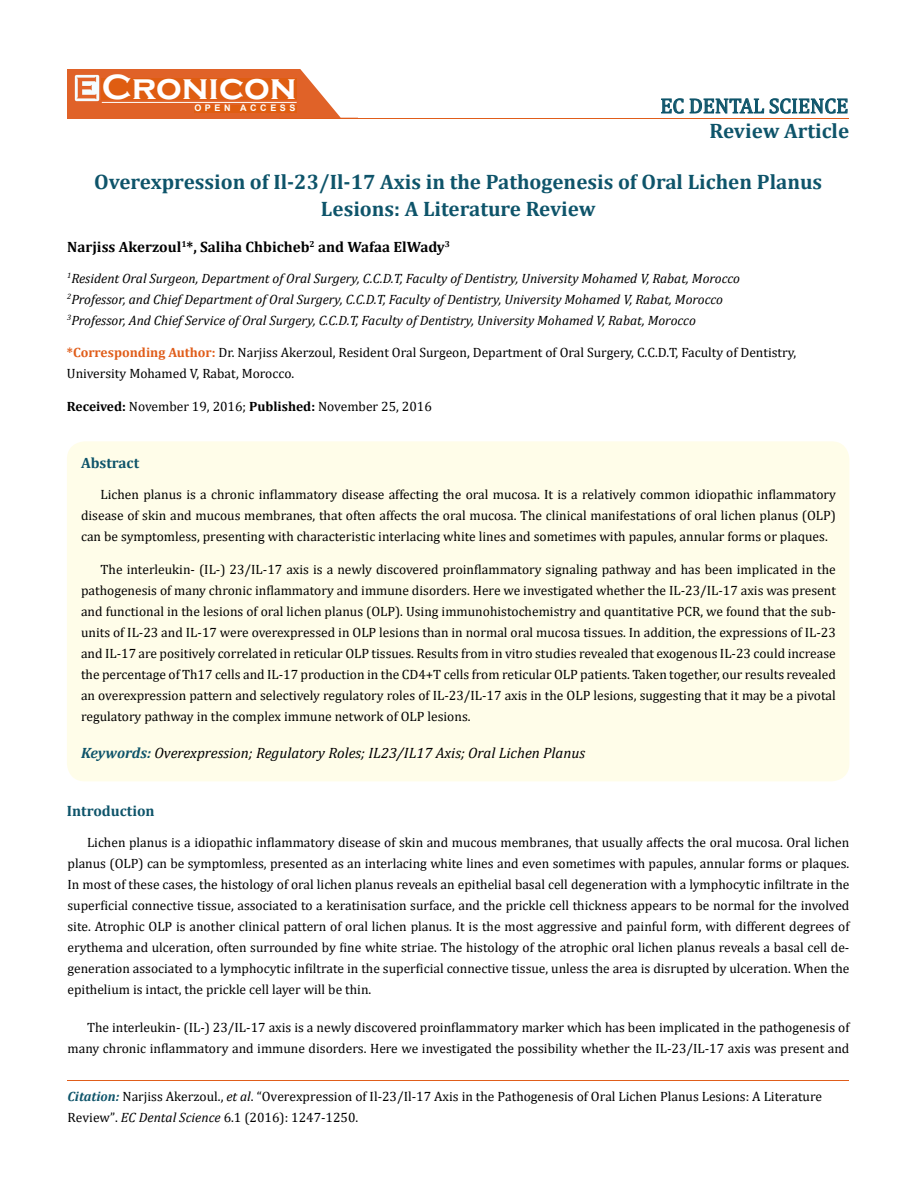
<style>
.page{position:relative;width:917px;height:1190px;background:#fff}
.page>*{position:absolute;margin:0;border:0;box-sizing:border-box;transform-origin:0 0}
.t1{font:700 36px "Copperplate Gothic";color:#fff}
.t2{font:700 21px/27px "Cambria";color:#0e546a;text-align:center}
.t3{font:21px "Cambria";color:#0e546a}
.t4{font:italic 15px "Cambria";color:#000}
.t5{font:700 15px "Cambria";color:#000}
.t6{font:700 15px "Cambria";color:#0e546a}
.t7{font:13.5px/21px "Cambria";color:#000;text-align:justify}
.t8{font:italic 13.5px/21px "Cambria";color:#000}
.t9{font:700 9px "Arial";letter-spacing:.4em;color:#fff}
.s1{font-weight:700;color:#e05d1a}
.s2{font-weight:700}
.s3{font-weight:700;color:#0e546a}
.s4{font-weight:700;font-style:italic;color:#0e546a}
.s5{font-style:italic}
</style>
<div class="page">
<div style="left:67px;top:70px;width:290px;height:49px;background:#e06228"></div>
<svg style="left:300px;top:69px;width:58px;height:49px"></svg>
<img style="left:75px;top:75px;width:24px;height:26px">
<div style="left:102px;top:79px;width:195px;height:21px;background:#df5d11"></div>
<div style="left:194px;top:105px;width:103px;height:7px;background:#df5d11"></div>
<svg style="left:661px;top:98px;width:186px;height:16px"></svg>
<hr style="left:102px;top:102px;width:194px;height:1px;background:#fff">
<hr style="left:279px;top:118px;width:569px;height:1px;background:#e05d1a">
<hr style="left:67px;top:1080px;width:782px;height:1px;background:#e05d1a">
<div style="left:67px;top:441px;width:782px;height:340px;background:#fffde9;border-radius:18px"></div>
<h1 class="t1" style="left:102px;top:68px;width:196px">Cronicon</h1>
<p class="t9" style="left:194px;top:102px;width:103px">OPEN ACCESS</p>
<h2 class="t3" style="left:660px;top:93px;width:189px">EC DENTAL SCIENCE</h2>
<h2 class="t2" style="left:709px;top:116px;width:141px">Review Article</h2>
<h2 class="t2" style="left:94px;top:167px;width:729px">Overexpression of Il-23/Il-17 Axis in the Pathogenesis of Oral Lichen Planus<br>Lesions: A Literature Review</h2>
<p class="t5" style="left:67px;top:236px;width:384px">Narjiss Akerzoul<sup>1</sup>*, Saliha Chbicheb<sup>2</sup> and Wafaa ElWady<sup>3</sup></p>
<p class="t8" style="left:67px;top:267px;width:674px"><sup>1</sup>Resident Oral Surgeon, Department of Oral Surgery, C.C.D.T, Faculty of Dentistry, University Mohamed V, Rabat, Morocco<br><sup>2</sup>Professor, and Chief Department of Oral Surgery, C.C.D.T, Faculty of Dentistry, University Mohamed V, Rabat, Morocco<br><sup>3</sup>Professor, And Chief Service of Oral Surgery, C.C.D.T, Faculty of Dentistry, University Mohamed V, Rabat, Morocco</p>
<p class="t7" style="left:67px;top:342px;width:730px"><span class="s1">*Corresponding Author:</span> Dr. Narjiss Akerzoul, Resident Oral Surgeon, Department of Oral Surgery, C.C.D.T, Faculty of Dentistry,<br>University Mohamed V, Rabat, Morocco.</p>
<p class="t7" style="left:67px;top:396px;width:366px"><span class="s2">Received:</span> November 19, 2016; <span class="s2">Published:</span> November 25, 2016</p>
<p class="t6" style="left:81px;top:452px;width:60px">Abstract</p>
<p class="t7" style="left:81px;top:483px;width:756px;text-indent:19px">Lichen planus is a chronic inflammatory disease affecting the oral mucosa. It is a relatively common idiopathic inflammatory disease of skin and mucous membranes, that often affects the oral mucosa. The clinical manifestations of oral lichen planus (OLP) can be symptomless, presenting with characteristic interlacing white lines and sometimes with papules, annular forms or plaques.</p>
<p class="t7" style="left:81px;top:559px;width:756px;text-indent:19px">The interleukin- (IL-) 23/IL-17 axis is a newly discovered proinflammatory signaling pathway and has been implicated in the pathogenesis of many chronic inflammatory and immune disorders. Here we investigated whether the IL-23/IL-17 axis was present and functional in the lesions of oral lichen planus (OLP). Using immunohistochemistry and quantitative PCR, we found that the sub&shy;units of IL-23 and IL-17 were overexpressed in OLP lesions than in normal oral mucosa tissues. In addition, the expressions of IL-23 and IL-17 are positively correlated in reticular OLP tissues. Results from in vitro studies revealed that exogenous IL-23 could increase the percentage of Th17 cells and IL-17 production in the CD4+T cells from reticular OLP patients. Taken together, our results revealed an overexpression pattern and selectively regulatory roles of IL-23/IL-17 axis in the OLP lesions, suggesting that it may be a pivotal regulatory pathway in the complex immune network of OLP lesions.</p>
<p class="t4" style="left:81px;top:742px;width:505px"><span class="s3">Keywords:</span> Overexpression; Regulatory Roles; IL23/IL17 Axis; Oral Lichen Planus</p>
<p class="t6" style="left:67px;top:800px;width:89px">Introduction</p>
<p class="t7" style="left:67px;top:831px;width:783px;text-indent:19px">Lichen planus is a idiopathic inflammatory disease of skin and mucous membranes, that usually affects the oral mucosa. Oral lichen planus (OLP) can be symptomless, presented as an interlacing white lines and even sometimes with papules, annular forms or plaques.<br>In most of these cases, the histology of oral lichen planus reveals an epithelial basal cell degeneration with a lymphocytic infiltrate in the superficial connective tissue, associated to a keratinisation surface, and the prickle cell thickness appears to be normal for the involved site. Atrophic OLP is another clinical pattern of oral lichen planus. It is the most aggressive and painful form, with different degrees of erythema and ulceration, often surrounded by fine white striae. The histology of the atrophic oral lichen planus reveals a basal cell de&shy;generation associated to a lymphocytic infiltrate in the superficial connective tissue, unless the area is disrupted by ulceration. When the epithelium is intact, the prickle cell layer will be thin.</p>
<p class="t7" style="left:67px;top:1016px;width:783px;text-align:right">The interleukin- (IL-) 23/IL-17 axis is a newly discovered proinflammatory marker which has been implicated in the pathogenesis of many chronic inflammatory and immune disorders. Here we investigated the possibility whether the IL-23/IL-17 axis was present and</p>
<p class="t7" style="left:67px;top:1085px;width:756px"><span class="s4">Citation:</span> Narjiss Akerzoul., <span class="s5">et al</span>. “Overexpression of Il-23/Il-17 Axis in the Pathogenesis of Oral Lichen Planus Lesions: A Literature<br>Review”. <span class="s5">EC Dental Science</span> 6.1 (2016): 1247-1250.</p>
</div>
